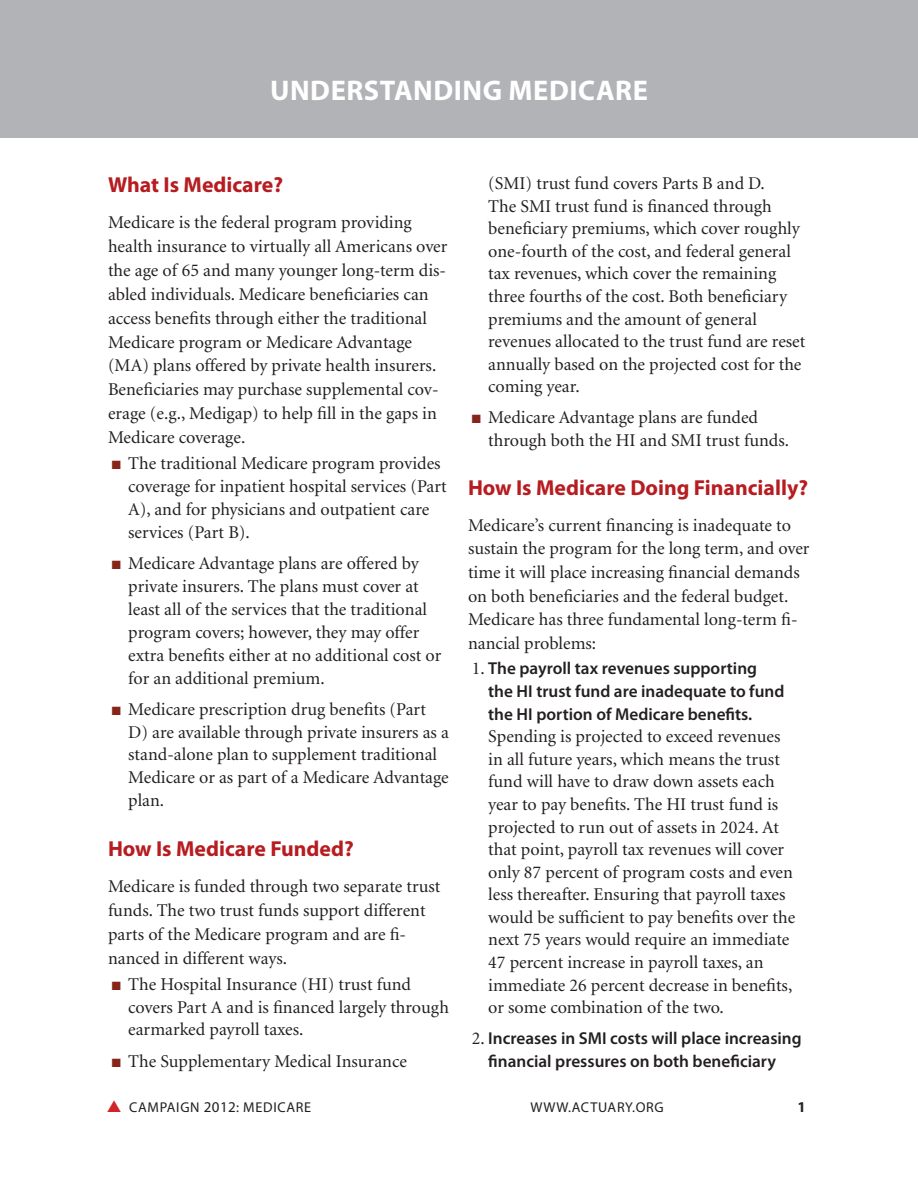
<style>
.page{position:relative;width:918px;height:1188px;background:#fff}
.page>*{position:absolute;margin:0;border:0;box-sizing:border-box;transform-origin:0 0}
.Title_bar_text{font:700 28.5px "Myriad Pro";letter-spacing:.02em;color:#fff}
.Subhead{font:700 21.75px "Myriad Pro";color:#b61c20}
.Bullets{font:18px/22.6px "Minion";color:#231f20}
.Text_no_indent{font:18px/24px "Minion";color:#231f20}
.Bullets-2{font:600 17.25px/22.6px "Myriad Pro";color:#231f20}
.t1{font:700 15px "Myriad Pro";color:#231f20}
.t2{font:14.25px "Myriad Pro";letter-spacing:.05em;color:#231f20}
.s1{color:#86251a}
.s2{font-family:"Minion";font-weight:400;font-size:18px}
.s3{color:#d1232a}
.s4{font-size:15px}
</style>
<div class="page">
<div style="left:0;top:0;width:918px;height:138px;background:#b2b3b7"></div>
<p class="Title_bar_text" style="left:270px;top:72px;width:379px">UNDERSTANDING MEDICARE</p>
<p class="Subhead" style="left:108px;top:170px;width:177px">What Is Medicare?</p>
<p class="Text_no_indent" style="left:108px;top:211px;width:341px">Medicare is the federal program providing health insurance to virtually all Americans over the age of 65 and many younger long-term dis&shy;abled individuals. Medicare beneficiaries can access benefits through either the traditional Medicare program or Medicare Advantage (MA) plans offered by private health insurers.<br>Beneficiaries may purchase supplemental cov&shy;erage (e.g., Medigap) to help fill in the gaps in Medicare coverage.</p>
<p class="Bullets" style="left:128px;top:453px;width:320px;text-indent:-16px"><span class="s1">■</span> The traditional Medicare program provides coverage for inpatient hospital services (Part A), and for physicians and outpatient care services (Part B).</p>
<p class="Bullets" style="left:128px;top:552px;width:315px;text-indent:-16px"><span class="s1">■</span> Medicare Advantage plans are offered by private insurers. The plans must cover at least all of the services that the traditional program covers; however, they may offer extra benefits either at no additional cost or for an additional premium.</p>
<p class="Bullets" style="left:128px;top:698px;width:322px;text-indent:-16px"><span class="s1">■</span> Medicare prescription drug benefits (Part D) are available through private insurers as a stand-alone plan to supplement traditional Medicare or as part of a Medicare Advantage plan.</p>
<p class="Subhead" style="left:108px;top:834px;width:247px">How Is Medicare Funded?</p>
<p class="Text_no_indent" style="left:108px;top:875px;width:334px">Medicare is funded through two separate trust funds. The two trust funds support different parts of the Medicare program and are fi&shy;nanced in different ways.</p>
<p class="Bullets" style="left:128px;top:973px;width:322px;text-indent:-16px"><span class="s1">■</span> The Hospital Insurance (HI) trust fund covers Part A and is financed largely through earmarked payroll taxes.</p>
<p class="Bullets" style="left:112px;top:1050px;width:297px"><span class="s1">■</span> The Supplementary Medical Insurance</p>
<p class="Bullets" style="left:488px;top:173px;width:319px">(SMI) trust fund covers Parts B and D.<br>The SMI trust fund is financed through beneficiary premiums, which cover roughly one-fourth of the cost, and federal general tax revenues, which cover the remaining three fourths of the cost. Both beneficiary premiums and the amount of general revenues allocated to the trust fund are reset annually based on the projected cost for the coming year.</p>
<p class="Bullets" style="left:488px;top:407px;width:302px;text-indent:-16px"><span class="s1">■</span> Medicare Advantage plans are funded through both the HI and SMI trust funds.</p>
<p class="Subhead" style="left:468px;top:474px;width:342px">How Is Medicare Doing Financially?</p>
<p class="Text_no_indent" style="left:468px;top:514px;width:343px">Medicare’s current financing is inadequate to sustain the program for the long term, and over time it will place increasing financial demands on both beneficiaries and the federal budget.<br>Medicare has three fundamental long-term fi&shy;nancial problems:</p>
<p class="Bullets-2" style="left:488px;top:657px;width:298px;text-indent:-16px"><span class="s2">1.</span> The payroll tax revenues supporting the HI trust fund are inadequate to fund the HI portion of Medicare benefits.</p>
<p class="Bullets" style="left:488px;top:726px;width:309px">Spending is projected to exceed revenues in all future years, which means the trust fund will have to draw down assets each year to pay benefits. The HI trust fund is projected to run out of assets in 2024. At that point, payroll tax revenues will cover only 87 percent of program costs and even less thereafter. Ensuring that payroll taxes would be sufficient to pay benefits over the next 75 years would require an immediate 47 percent increase in payroll taxes, an immediate 26 percent decrease in benefits, or some combination of the two.</p>
<p class="Bullets-2" style="left:472px;top:1026px;width:331px;text-align:center"><span class="s2">2.</span> Increases in SMI costs will place increasing financial pressures on both beneficiary</p>
<p class="t2" style="left:107px;top:1098px;width:206px"><span class="s3">▲</span> CAMPAIGN <span class="s4">2012</span>: MEDICARE</p>
<p class="t2" style="left:530px;top:1098px;width:135px">WWW.ACTUARY.ORG</p>
<p class="t1" style="left:798px;top:1097px;width:10px">1</p>
</div>
